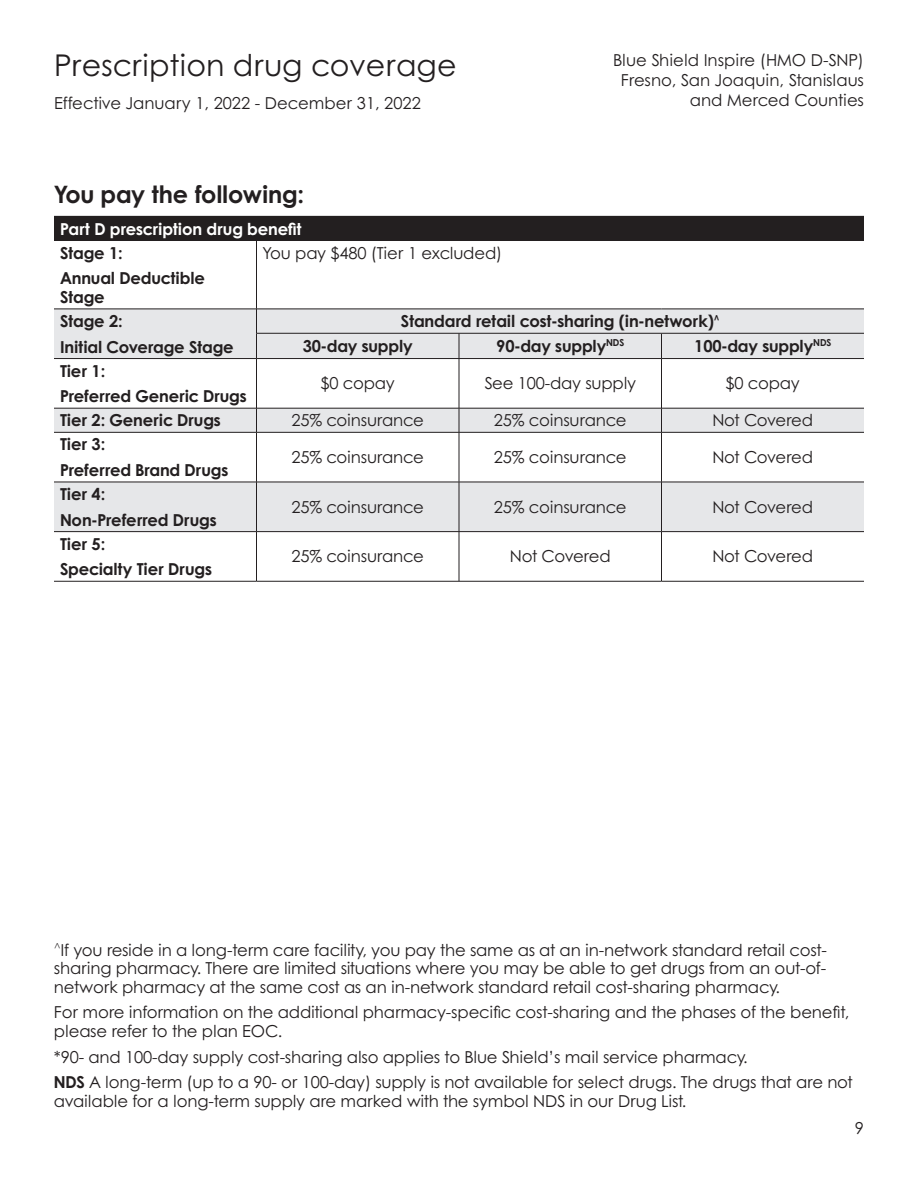
<style>
.page{position:relative;width:918px;height:1188px;background:#fff}
.page>*{position:absolute;margin:0;border:0;box-sizing:border-box;transform-origin:0 0}
.t1{font:30px "Century Gothic B";color:#231f20}
.t2{font:700 24px "Century Gothic B";letter-spacing:-.01em;color:#231f20}
.t3{font:16.5px/18.8px "Century Gothic B";letter-spacing:-.01em;color:#231f20}
.t4{font:700 16.5px/18.8px "Century Gothic B";letter-spacing:-.01em;color:#231f20}
.t5{font:700 16.5px "Century Gothic B";letter-spacing:-.01em;color:#fff}
.s1{font-weight:700}
</style>
<div class="page">
<div style="left:54px;top:216px;width:810px;height:25px;background:#231f20"></div>
<svg style="left:54px;top:310px;width:810px;height:221px;fill:#e6e7e9"></svg>
<hr style="left:256px;top:241px;width:1px;height:68px;background:#231f20">
<hr style="left:54px;top:309px;width:202px;height:1px;background:#231f20">
<hr style="left:256px;top:309px;width:203px;height:1px;background:#231f20">
<hr style="left:459px;top:309px;width:203px;height:1px;background:#231f20">
<hr style="left:662px;top:309px;width:202px;height:1px;background:#231f20">
<hr style="left:256px;top:333px;width:203px;height:1px;background:#231f20">
<svg style="left:256px;top:310px;width:1px;height:48px"></svg>
<hr style="left:459px;top:333px;width:203px;height:1px;background:#231f20">
<svg style="left:459px;top:333px;width:1px;height:25px"></svg>
<hr style="left:662px;top:333px;width:202px;height:1px;background:#231f20">
<svg style="left:661px;top:333px;width:1px;height:25px"></svg>
<hr style="left:54px;top:358px;width:202px;height:1px;background:#231f20">
<hr style="left:256px;top:358px;width:203px;height:1px;background:#231f20">
<hr style="left:256px;top:359px;width:1px;height:49px;background:#231f20">
<hr style="left:459px;top:358px;width:203px;height:1px;background:#231f20">
<hr style="left:459px;top:359px;width:1px;height:49px;background:#231f20">
<hr style="left:662px;top:358px;width:202px;height:1px;background:#231f20">
<hr style="left:661px;top:359px;width:1px;height:49px;background:#231f20">
<hr style="left:54px;top:408px;width:202px;height:1px;background:#231f20">
<hr style="left:256px;top:408px;width:203px;height:1px;background:#231f20">
<svg style="left:256px;top:408px;width:1px;height:24px"></svg>
<hr style="left:459px;top:408px;width:203px;height:1px;background:#231f20">
<svg style="left:459px;top:408px;width:1px;height:24px"></svg>
<hr style="left:662px;top:408px;width:202px;height:1px;background:#231f20">
<svg style="left:661px;top:408px;width:1px;height:24px"></svg>
<hr style="left:54px;top:432px;width:202px;height:1px;background:#231f20">
<hr style="left:256px;top:432px;width:203px;height:1px;background:#231f20">
<hr style="left:256px;top:433px;width:1px;height:49px;background:#231f20">
<hr style="left:459px;top:432px;width:203px;height:1px;background:#231f20">
<hr style="left:459px;top:433px;width:1px;height:49px;background:#231f20">
<hr style="left:662px;top:432px;width:202px;height:1px;background:#231f20">
<hr style="left:661px;top:433px;width:1px;height:49px;background:#231f20">
<hr style="left:54px;top:482px;width:202px;height:1px;background:#231f20">
<hr style="left:256px;top:482px;width:203px;height:1px;background:#231f20">
<hr style="left:256px;top:482px;width:1px;height:49px;background:#231f20">
<hr style="left:459px;top:482px;width:203px;height:1px;background:#231f20">
<hr style="left:459px;top:482px;width:1px;height:49px;background:#231f20">
<hr style="left:662px;top:482px;width:202px;height:1px;background:#231f20">
<hr style="left:661px;top:482px;width:1px;height:49px;background:#231f20">
<hr style="left:54px;top:531px;width:202px;height:1px;background:#231f20">
<hr style="left:256px;top:531px;width:203px;height:1px;background:#231f20">
<hr style="left:256px;top:532px;width:1px;height:49px;background:#231f20">
<hr style="left:459px;top:531px;width:203px;height:1px;background:#231f20">
<hr style="left:459px;top:532px;width:1px;height:49px;background:#231f20">
<hr style="left:662px;top:531px;width:202px;height:1px;background:#231f20">
<hr style="left:661px;top:532px;width:1px;height:49px;background:#231f20">
<hr style="left:54px;top:581px;width:202px;height:1px;background:#231f20">
<hr style="left:256px;top:581px;width:203px;height:1px;background:#231f20">
<hr style="left:459px;top:581px;width:203px;height:1px;background:#231f20">
<hr style="left:662px;top:581px;width:202px;height:1px;background:#231f20">
<h2 class="t1" style="left:54px;top:47px;width:404px">Prescription drug coverage</h2>
<p class="t3" style="left:54px;top:94px;width:368px">Effective January 1, 2022 - December 31, 2022</p>
<p class="t2" style="left:54px;top:180px;width:252px">You pay the following:</p>
<h3 class="t5" style="left:60px;top:218px;width:243px">Part D prescription drug benefit</h3>
<p class="t4" style="left:60px;top:243px;width:64px">Stage 1:</p>
<p class="t4" style="left:60px;top:268px;width:147px">Annual Deductible<br>Stage</p>
<p class="t3" style="left:263px;top:243px;width:241px">You pay $480 (Tier 1 excluded)</p>
<p class="t3" style="left:613px;top:50px;width:252px;line-height:19.8px;text-align:right">Blue Shield Inspire (HMO D-SNP)<br>Fresno, San Joaquin, Stanislaus and Merced Counties</p>
<p class="t4" style="left:60px;top:311px;width:64px">Stage 2:</p>
<p class="t4" style="left:60px;top:337px;width:175px">Initial Coverage Stage</p>
<p class="t4" style="left:60px;top:361px;width:47px">Tier 1:</p>
<p class="t4" style="left:60px;top:386px;width:188px">Preferred Generic Drugs</p>
<p class="t4" style="left:401px;top:312px;width:320px">Standard retail cost-sharing (in-network)<sup>^</sup></p>
<p class="t4" style="left:303px;top:336px;width:112px">30-day supply</p>
<p class="t4" style="left:496px;top:336px;width:129px">90-day supply<sup>NDS</sup></p>
<p class="t4" style="left:694px;top:336px;width:138px">100-day supply<sup>NDS</sup></p>
<p class="t3" style="left:321px;top:374px;width:76px">$0 copay</p>
<p class="t3" style="left:484px;top:374px;width:153px">See 100-day supply</p>
<p class="t3" style="left:726px;top:374px;width:76px">$0 copay</p>
<p class="t4" style="left:60px;top:411px;width:162px">Tier 2: Generic Drugs</p>
<p class="t3" style="left:291px;top:411px;width:134px">25% coinsurance</p>
<p class="t3" style="left:494px;top:411px;width:134px">25% coinsurance</p>
<p class="t3" style="left:712px;top:411px;width:102px">Not Covered</p>
<p class="t4" style="left:60px;top:435px;width:47px">Tier 3:</p>
<p class="t4" style="left:60px;top:460px;width:170px">Preferred Brand Drugs</p>
<p class="t3" style="left:291px;top:448px;width:134px">25% coinsurance</p>
<p class="t3" style="left:494px;top:448px;width:134px">25% coinsurance</p>
<p class="t3" style="left:712px;top:448px;width:102px">Not Covered</p>
<p class="t4" style="left:60px;top:484px;width:47px">Tier 4:</p>
<p class="t4" style="left:60px;top:510px;width:158px">Non-Preferred Drugs</p>
<p class="t4" style="left:60px;top:534px;width:47px">Tier 5:</p>
<p class="t4" style="left:60px;top:560px;width:153px">Specialty Tier Drugs</p>
<p class="t3" style="left:291px;top:497px;width:134px">25% coinsurance</p>
<p class="t3" style="left:494px;top:497px;width:134px">25% coinsurance</p>
<p class="t3" style="left:712px;top:497px;width:102px">Not Covered</p>
<p class="t3" style="left:291px;top:547px;width:134px">25% coinsurance</p>
<p class="t3" style="left:510px;top:547px;width:102px">Not Covered</p>
<p class="t3" style="left:712px;top:547px;width:102px">Not Covered</p>
<p class="t3" style="left:54px;top:940px;width:775px;text-align:justify"><sup>^</sup>If you reside in a long-term care facility, you pay the same as at an in-network standard retail cost&shy;sharing pharmacy. There are limited situations where you may be able to get drugs from an out-of&shy;network pharmacy at the same cost as an in-network standard retail cost-sharing pharmacy.</p>
<p class="t3" style="left:54px;top:1003px;width:797px">For more information on the additional pharmacy-specific cost-sharing and the phases of the benefit, please refer to the plan EOC.</p>
<p class="t3" style="left:54px;top:1047px;width:695px">*90- and 100-day supply cost-sharing also applies to Blue Shield’s mail service pharmacy.</p>
<p class="t3" style="left:54px;top:1073px;width:800px"><span class="s1">NDS</span> A long-term (up to a 90- or 100-day) supply is not available for select drugs. The drugs that are not available for a long-term supply are marked with the symbol NDS in our Drug List.</p>
<p class="t3" style="left:855px;top:1118px;width:11px">9</p>
</div>
